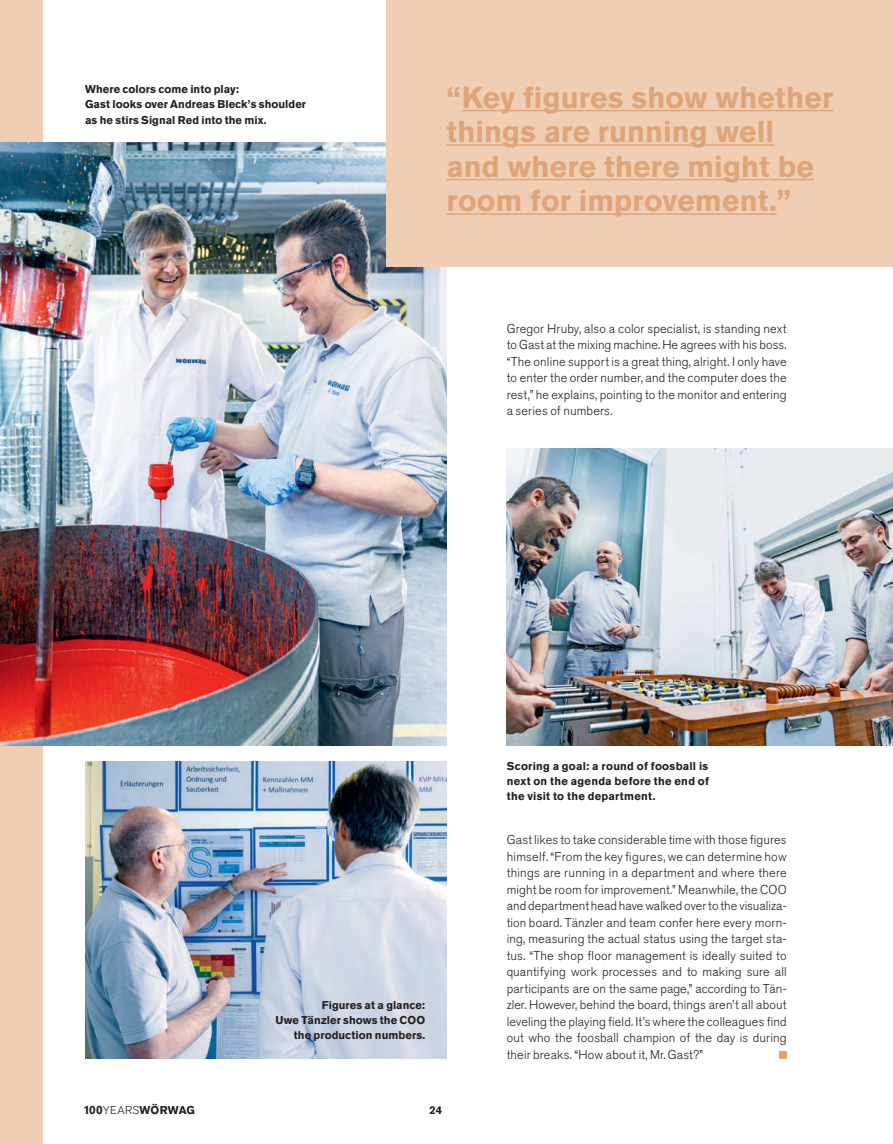
<style>
.page{position:relative;width:893px;height:1144px;background:#fff}
.page>*{position:absolute;margin:0;border:0;box-sizing:border-box;transform-origin:0 0}
.t1{font:700 30px/34.5px "Akzidenz Grotesk BE";letter-spacing:.01em;color:#dfa579}
.t2{font:300 12.75px/16.5px "Akzidenz Grotesk BE";letter-spacing:.01em;color:#231f20;text-align:justify}
.t3{font:700 11.25px/15px "Akzidenz Grotesk BE";letter-spacing:.01em;color:#231f20;text-align:right}
.s1{font-size:12px}
.s2{font-weight:300}
</style>
<div class="page">
<div style="left:0;top:0;width:43px;height:1144px;background:#efceb4"></div>
<img style="left:0;top:142px;width:446px;height:603px">
<img style="left:85px;top:762px;width:361px;height:297px">
<img style="left:507px;top:448px;width:386px;height:297px">
<div style="left:386px;top:0;width:507px;height:267px;background:#efceb4"></div>
<hr style="left:462px;top:110px;width:371px;height:1px;background:#dfa579">
<hr style="left:446px;top:144px;width:328px;height:2px;background:#dfa579">
<hr style="left:446px;top:179px;width:368px;height:1px;background:#dfa579">
<hr style="left:446px;top:213px;width:331px;height:2px;background:#dfa579">
<div style="left:780px;top:1052px;width:7px;height:7px;background:#dfa579"></div>
<p class="t3" style="left:85px;top:82px;width:223px;text-align:left">Where colors come into play:<br>Gast looks over Andreas Bleck’s shoulder as he stirs Signal Red into the mix.</p>
<h1 class="t1" style="left:446px;top:80px;width:388px">“Key figures show whether things are running well and where there might be room for improvement.”</h1>
<p class="t2" style="left:507px;top:320px;width:281px">Gregor Hruby, also a color specialist, is standing next to Gast at the mixing machine. He agrees with his boss. “The online support is a great thing, alright. I only have to enter the order number, and the computer does the rest,” he explains, pointing to the monitor and entering a series of numbers.</p>
<p class="t3" style="left:275px;top:997px;width:151px">Figures at a glance:<br>Uwe Tänzler shows the COO the production numbers.</p>
<p class="t3" style="left:507px;top:759px;width:204px;text-align:justify">Scoring a goal: a round of foosball is next on the agenda before the end of the visit to the department.</p>
<p class="t2" style="left:507px;top:832px;width:281px">Gast likes to take considerable time with those figures himself. “From the key figures, we can determine how things are running in a department and where there might be room for improvement.” Meanwhile, the COO and department head have walked over to the visualiza&shy;tion board. Tänzler and team confer here every morn&shy;ing, measuring the actual status using the target sta&shy;tus. “The shop floor management is ideally suited to quantifying work processes and to making sure all participants are on the same page,” according to Tän&shy;zler. However, behind the board, things aren’t all about leveling the playing field. It’s where the colleagues find out who the foosball champion of the day is during their breaks. “How about it, Mr. Gast?”</p>
<p class="t3" style="left:83px;top:1103px;width:113px"><span class="s1">100</span><span class="s2">YEARS</span>WÖRWAG</p>
<p class="t3" style="left:429px;top:1103px;width:14px">24</p>
</div>
